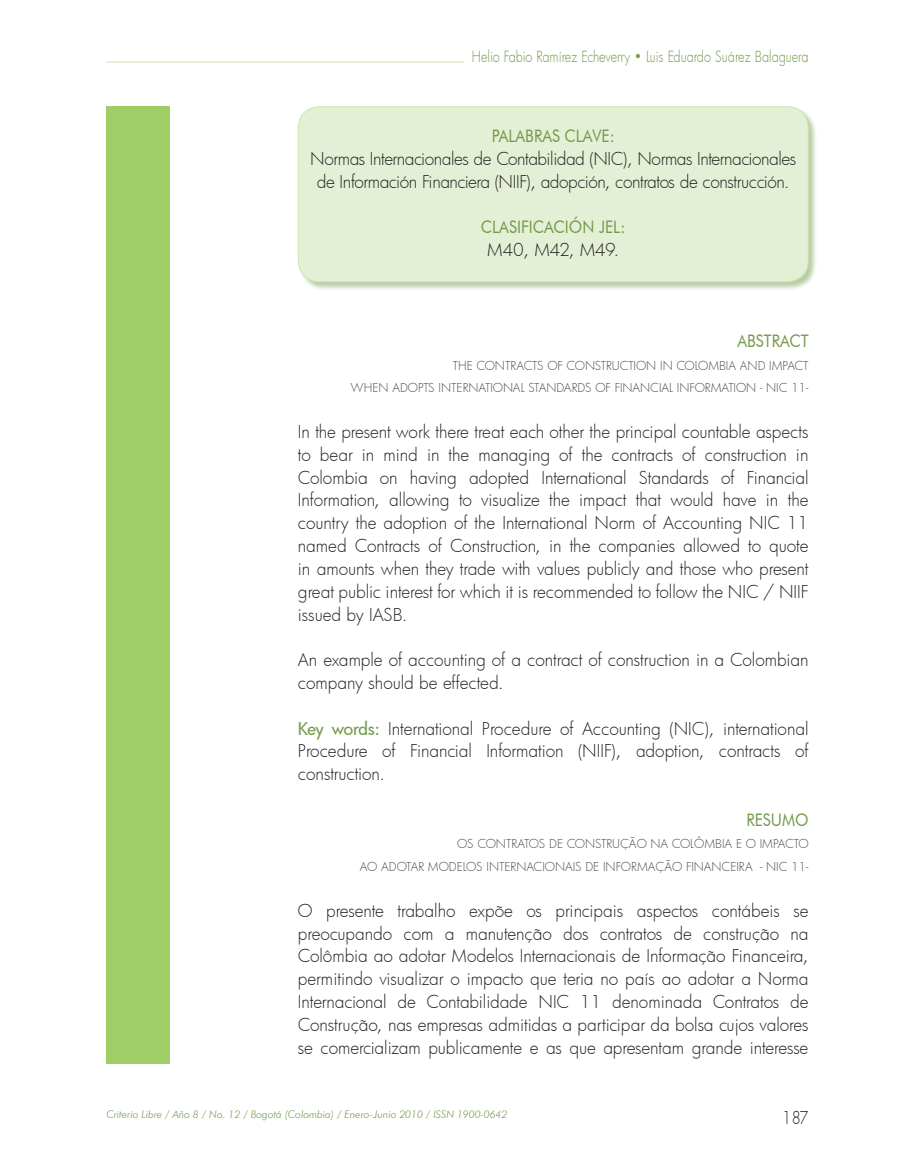
<style>
.page{position:relative;width:915px;height:1170px;background:#fff}
.page>*{position:absolute;margin:0;border:0;box-sizing:border-box;transform-origin:0 0}
.t1{font:300 17.25px/22.8px "Futura";letter-spacing:-.01em;color:#231f20;text-align:justify}
.t2{font:17.25px "Futura BT";color:#749a4c;scale:.9 1}
.t3{font:300 17.25px "Futura";letter-spacing:-.01em;color:#231f20;scale:.85 1}
.t4{font:300 15px "Futura";letter-spacing:-.005em;color:#749a4c;scale:.85 1}
.t5{font:300 12px/22.8px "Futura";color:#4b4c4d;text-align:right}
.t6{font:italic 300 10.5px "Futura BT";color:#749a4c}
.s1{font-weight:500;color:#749a4c}
</style>
<div class="page">
<div style="left:106px;top:106px;width:64px;height:957px;background:#9fce66"></div>
<hr style="left:106px;top:62px;width:358px;height:1px;background:#cee4b0">
<div style="left:297px;top:106px;width:520px;height:185px;background:#749a4c;opacity:.5"></div>
<div style="left:298px;top:107px;width:509px;height:175px;background:#e4f0d5;border-radius:21px"></div>
<div style="left:298px;top:106px;width:510px;height:176px;border:1px solid #cee4b0;border-radius:21px"></div>
<p class="t4" style="left:472px;top:46px;width:397px">Helio Fabio Ramírez Echeverry • Luis Eduardo Suárez Balaguera</p>
<p class="t2" style="left:491px;top:125px;width:19px">PALABRAS</p>
<p class="t2" style="left:564px;top:125px;width:57px">CLAVE:</p>
<p class="t1" style="left:310px;top:147px;width:487px;text-align:center">Normas Internacionales de Contabilidad (NIC), Normas Internacionales de Información Financiera (NIIF), adopción, contratos de construcción.</p>
<p class="t2" style="left:481px;top:216px;width:23px">CLASIFICACIÓN</p>
<p class="t2" style="left:599px;top:216px;width:31px">JEL:</p>
<p class="t1" style="left:487px;top:238px;width:133px">M40, M42, M49.</p>
<p class="t2" style="left:737px;top:330px;width:22px">ABSTRACT</p>
<p class="t5" style="left:350px;top:353px;width:459px">THE CONTRACTS OF CONSTRUCTION IN COLOMBIA AND IMPACT<br>WHEN ADOPTS INTERNATIONAL STANDARDS OF FINANCIAL INFORMATION - NIC 11-</p>
<p class="t1" style="left:298px;top:420px;width:512px">In the present work there treat each other the principal countable aspects to bear in mind in the managing of the contracts of construction in Colombia on having adopted International Standards of Financial Information, allowing to visualize the impact that would have in the country the adoption of the International Norm of Accounting NIC 11 named Contracts of Construction, in the companies allowed to quote in amounts when they trade with values publicly and those who present great public interest for which it is recommended to follow the NIC / NIIF issued by IASB.</p>
<p class="t1" style="left:298px;top:648px;width:512px">An example of accounting of a contract of construction in a Colombian company should be effected.</p>
<p class="t1" style="left:298px;top:716px;width:512px"><span class="s1">Key words:</span> International Procedure of Accounting (NIC), international Procedure of Financial Information (NIIF), adoption, contracts of construction.</p>
<p class="t2" style="left:746px;top:808px;width:22px">RESUMO</p>
<p class="t5" style="left:360px;top:832px;width:450px">OS CONTRATOS DE CONSTRUÇÃO NA COLÔMBIA E O IMPACTO<br>AO ADOTAR MODELOS INTERNACIONAIS DE INFORMAÇÃO FINANCEIRA - NIC 11-</p>
<p class="t1" style="left:298px;top:898px;width:512px">O presente trabalho expõe os principais aspectos contábeis se preocupando com a manutenção dos contratos de construção na Colômbia ao adotar Modelos Internacionais de Informação Financeira, permitindo visualizar o impacto que teria no país ao adotar a Norma Internacional de Contabilidade NIC 11 denominada Contratos de Construção, nas empresas admitidas a participar da bolsa cujos valores se comercializam publicamente e as que apresentam grande interesse</p>
<p class="t6" style="left:106px;top:1108px;width:402px">Criterio Libre / Año 8 / No. 12 / Bogotá (Colombia) / Enero-Junio 2010 / ISSN 1900-0642</p>
<p class="t3" style="left:782px;top:1105px;width:32px">187</p>
</div>
